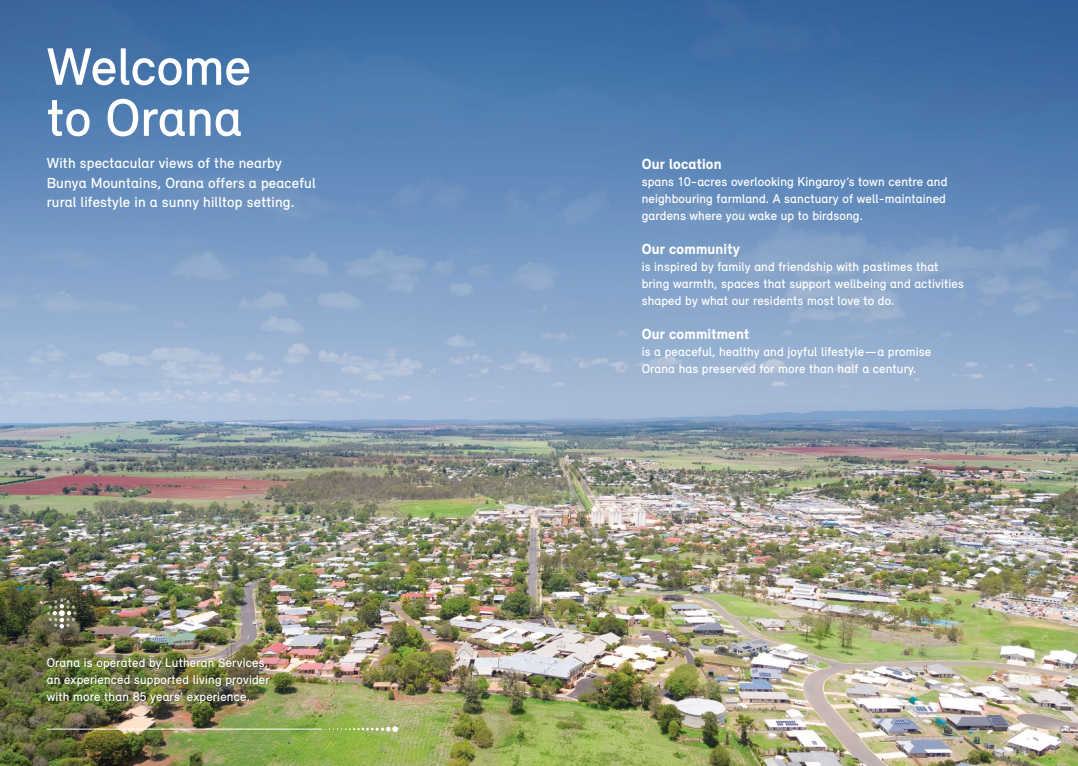
<style>
.page{position:relative;width:1078px;height:766px;background:#fff}
.page>*{position:absolute;margin:0;border:0;box-sizing:border-box;transform-origin:0 0}
.page_title_large_rev{font:500 54px/51px "Relevant";color:#fff}
.MAP_MARKER{font:500 15px/19.5px "Relevant";letter-spacing:.01em;color:#fff}
.Body_Copy{font:900 15px "Relevant";letter-spacing:.01em;color:#fff}
.page_title_large_rev-2{font:900 15px "Relevant";letter-spacing:.01em;color:#fff}
.Body_Copy-2{font:500 13px/17px "Relevant";letter-spacing:.01em;color:#fff}
.page_title_large_rev-3{font:500 13px/17px "Relevant";letter-spacing:.01em;color:#fff;text-align:justify}
</style>
<div class="page">
<img style="left:0;top:0;width:530px;height:765px">
<img style="left:530px;top:0;width:547px;height:765px">
<div style="left:47px;top:657px;width:224px;height:47px;background:#000;opacity:.33"></div>
<svg style="left:47px;top:598px;width:29px;height:30px"></svg>
<hr style="left:47px;top:728px;width:274px;height:1px;background:#fff">
<svg style="left:325px;top:726px;width:73px;height:5px"></svg>
<p class="page_title_large_rev" style="left:47px;top:40px;width:206px">Welcome to Orana</p>
<p class="MAP_MARKER" style="left:47px;top:153px;width:270px">With spectacular views of the nearby<br>Bunya Mountains, Orana offers a peaceful rural lifestyle in a sunny hilltop setting.</p>
<p class="Body_Copy-2" style="left:47px;top:653px;width:224px">Orana is operated by Lutheran Services, an experienced supported living provider with more than 85 years’ experience.</p>
<p class="page_title_large_rev-2" style="left:641px;top:155px;width:81px">Our location</p>
<p class="page_title_large_rev-3" style="left:641px;top:173px;width:307px">spans 10-acres overlooking Kingaroy’s town centre and neighbouring farmland. A sanctuary of well-maintained gardens where you wake up to birdsong.</p>
<p class="Body_Copy" style="left:641px;top:240px;width:100px">Our community</p>
<p class="Body_Copy-2" style="left:641px;top:258px;width:324px">is inspired by family and friendship with pastimes that bring warmth, spaces that support wellbeing and activities shaped by what our residents most love to do.</p>
<p class="Body_Copy" style="left:641px;top:325px;width:109px">Our commitment</p>
<p class="Body_Copy-2" style="left:641px;top:343px;width:291px">is a peaceful, healthy and joyful lifestyle — a promise<br>Orana has preserved for more than half a century.</p>
</div>
